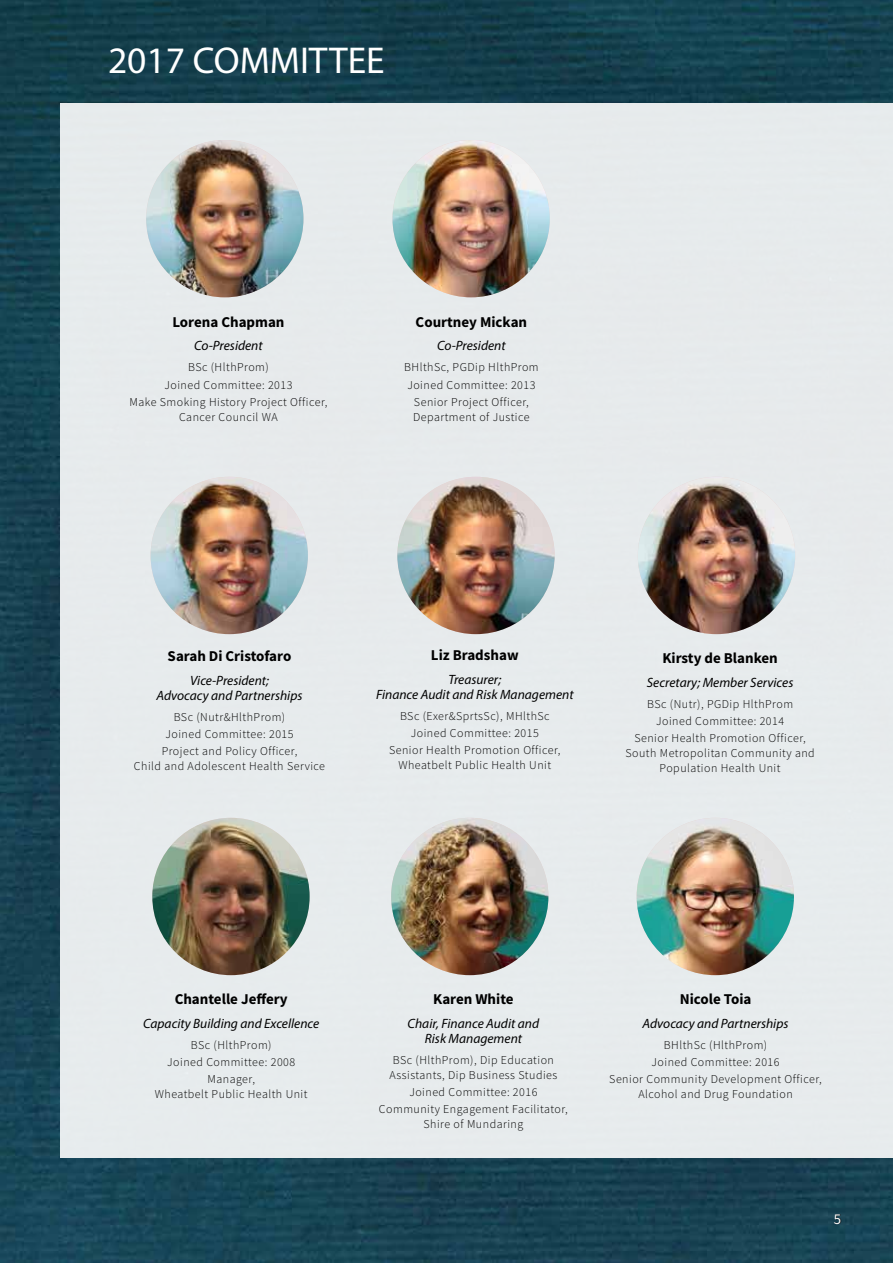
<style>
.page{position:relative;width:893px;height:1263px;background:#fff}
.page>*{position:absolute;margin:0;border:0;box-sizing:border-box;transform-origin:0 0}
.t1{font:37.5px "Myriad Pro";color:#fff}
.t2{font:700 15px "Source Sans Pro";color:#000}
.t3{font:15px "Source Sans Pro";color:#fff}
.t4{font:italic 13.5px/15px "Myriad Pro";color:#000;text-align:center}
.t5{font:300 12px/17.1px "Source Sans Pro";letter-spacing:.04em;color:#000;text-align:center}
</style>
<div class="page">
<img style="left:0;top:0;width:893px;height:1263px">
<div style="left:60px;top:103px;width:833px;height:1054px;background:#e7ebec"></div>
<img style="left:152px;top:818px;width:158px;height:157px;border-radius:79px">
<img style="left:146px;top:140px;width:157px;height:157px;border-radius:79px">
<img style="left:392px;top:140px;width:158px;height:157px;border-radius:79px">
<img style="left:397px;top:477px;width:158px;height:157px;border-radius:79px">
<img style="left:638px;top:477px;width:157px;height:157px;border-radius:79px">
<img style="left:151px;top:477px;width:157px;height:157px;border-radius:79px">
<img style="left:391px;top:818px;width:157px;height:157px;border-radius:79px">
<img style="left:637px;top:818px;width:157px;height:157px;border-radius:79px">
<h1 class="t1" style="left:108px;top:37px;width:278px">2017 COMMITTEE</h1>
<p class="t2" style="left:172px;top:311px;width:114px">Lorena Chapman</p>
<p class="t4" style="left:194px;top:338px;width:70px">Co-President</p>
<p class="t5" style="left:129px;top:359px;width:200px">BSc (HlthProm)<br>Joined Committee: 2013<br>Make Smoking History Project Officer,</p>
<p class="t5" style="left:179px;top:408px;width:100px">Cancer Council WA</p>
<p class="t2" style="left:416px;top:311px;width:113px">Courtney Mickan</p>
<p class="t4" style="left:437px;top:338px;width:70px">Co-President</p>
<p class="t5" style="left:404px;top:359px;width:136px">BHlthSc, PGDip HlthProm<br>Joined Committee: 2013<br>Senior Project Officer,</p>
<p class="t5" style="left:413px;top:408px;width:118px">Department of Justice</p>
<p class="t2" style="left:168px;top:646px;width:125px">Sarah Di Cristofaro</p>
<p class="t4" style="left:157px;top:672px;width:147px">Vice-President;<br>Advocacy and Partnerships</p>
<p class="t5" style="left:162px;top:708px;width:137px">BSc (Nutr&amp;HlthProm)<br>Joined Committee: 2015<br>Project and Policy Officer,</p>
<p class="t5" style="left:134px;top:758px;width:193px">Child and Adolescent Health Service</p>
<p class="t2" style="left:431px;top:645px;width:89px">Liz Bradshaw</p>
<p class="t4" style="left:376px;top:671px;width:199px">Treasurer;<br>Finance Audit and Risk Management</p>
<p class="t5" style="left:389px;top:707px;width:173px">BSc (Exer&amp;SprtsSc), MHlthSc<br>Joined Committee: 2015<br>Senior Health Promotion Officer,</p>
<p class="t5" style="left:398px;top:757px;width:154px">Wheatbelt Public Health Unit</p>
<p class="t2" style="left:662px;top:648px;width:117px">Kirsty de Blanken</p>
<p class="t4" style="left:647px;top:674px;width:148px">Secretary; Member Services</p>
<p class="t5" style="left:634px;top:696px;width:173px">BSc (Nutr), PGDip HlthProm<br>Joined Committee: 2014<br>Senior Health Promotion Officer,</p>
<p class="t5" style="left:625px;top:746px;width:191px;line-height:15px">South Metropolitan Community and<br>Population Health Unit</p>
<p class="t2" style="left:175px;top:989px;width:115px">Chantelle Jeffery</p>
<p class="t4" style="left:143px;top:1015px;width:178px">Capacity Building and Excellence</p>
<p class="t5" style="left:167px;top:1037px;width:130px">BSc (HlthProm)<br>Joined Committee: 2008<br>Manager,</p>
<p class="t5" style="left:155px;top:1086px;width:154px">Wheatbelt Public Health Unit</p>
<p class="t2" style="left:433px;top:989px;width:82px">Karen White</p>
<p class="t4" style="left:408px;top:1015px;width:133px">Chair, Finance Audit and<br>Risk Management</p>
<p class="t5" style="left:389px;top:1053px;width:170px;line-height:15px;text-align:left">BSc (HlthProm), Dip Education<br>Assistants, Dip Business Studies</p>
<p class="t5" style="left:379px;top:1084px;width:190px">Joined Committee: 2016<br>Community Engagement Facilitator,</p>
<p class="t5" style="left:423px;top:1116px;width:101px">Shire of Mundaring</p>
<p class="t2" style="left:680px;top:989px;width:73px">Nicole Toia</p>
<p class="t4" style="left:643px;top:1015px;width:147px">Advocacy and Partnerships</p>
<p class="t5" style="left:609px;top:1037px;width:214px">BHlthSc (HlthProm)<br>Joined Committee: 2016<br>Senior Community Development Officer,</p>
<p class="t5" style="left:638px;top:1086px;width:156px">Alcohol and Drug Foundation</p>
<p class="t3" style="left:834px;top:1209px;width:9px">5</p>
</div>
